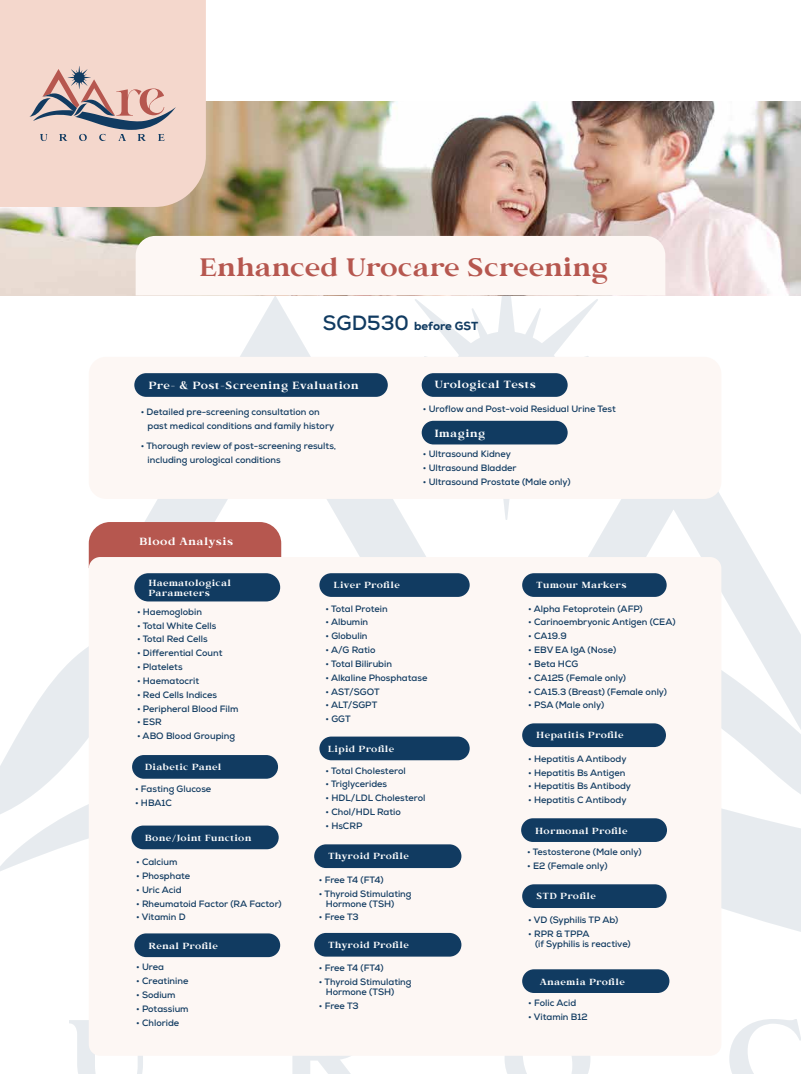
<style>
.page{position:relative;width:801px;height:1074px;background:#fff}
.page>*{position:absolute;margin:0;border:0;box-sizing:border-box;transform-origin:0 0}
.t1{font:700 25px "Bosca";letter-spacing:-.015em;color:#b6574f}
.t2{font:800 11.7px "Nexa";color:#113b61}
.t3{font:700 10.4px "Bosca";letter-spacing:.035em;color:#fff}
.t4{font:700 9.2px/10px "Nexa";color:#113b61}
.t5{font:700 8.8px/10.5px "Bosca";letter-spacing:.025em;color:#fff}
.s1{font-weight:700;font-size:20.6px}
</style>
<div class="page">
<svg style="left:69px;top:1020px;width:74px;height:53px"></svg>
<svg style="left:292px;top:1055px;width:60px;height:18px"></svg>
<svg style="left:504px;top:1055px;width:86px;height:18px"></svg>
<svg style="left:729px;top:1019px;width:72px;height:54px"></svg>
<svg style="left:7px;top:646px;width:82px;height:107px;fill:#e7ebef"></svg>
<svg style="left:721px;top:816px;width:80px;height:116px;fill:#e7ebef"></svg>
<svg style="left:0;top:753px;width:89px;height:118px"></svg>
<svg style="left:665px;top:492px;width:136px;height:145px"></svg>
<svg style="left:721px;top:637px;width:80px;height:179px;fill:#e7ebef"></svg>
<div style="left:89px;top:557px;width:632px;height:498px;background:#fdf7f4;border-radius:11px"></div>
<div style="left:319px;top:573px;width:151px;height:24px;background:#113b61;border-radius:12px"></div>
<div style="left:521px;top:818px;width:146px;height:24px;background:#113b61;border-radius:12px"></div>
<div style="left:522px;top:969px;width:147px;height:23px;background:#113b61;border-radius:12px"></div>
<div style="left:522px;top:573px;width:144px;height:24px;background:#113b61;border-radius:12px"></div>
<div style="left:522px;top:884px;width:144px;height:24px;background:#113b61;border-radius:12px"></div>
<div style="left:314px;top:844px;width:147px;height:24px;background:#113b61;border-radius:12px"></div>
<div style="left:314px;top:932px;width:147px;height:24px;background:#113b61;border-radius:12px"></div>
<div style="left:522px;top:723px;width:144px;height:24px;background:#113b61;border-radius:12px"></div>
<div style="left:319px;top:736px;width:151px;height:24px;background:#113b61;border-radius:12px"></div>
<div style="left:131px;top:825px;width:148px;height:24px;background:#113b61;border-radius:12px"></div>
<div style="left:132px;top:755px;width:146px;height:23px;background:#113b61;border-radius:12px"></div>
<div style="left:134px;top:573px;width:146px;height:28px;background:#113b61;border-radius:14px"></div>
<img style="left:0;top:102px;width:801px;height:193px">
<svg style="left:89px;top:236px;width:576px;height:339px"></svg>
<div style="left:89px;top:357px;width:632px;height:142px;background:#fdf7f4;border-radius:17px"></div>
<div style="left:134px;top:373px;width:254px;height:24px;background:#113b61;border-radius:12px"></div>
<div style="left:422px;top:373px;width:146px;height:24px;background:#113b61;border-radius:12px"></div>
<div style="left:422px;top:421px;width:146px;height:23px;background:#113b61;border-radius:12px"></div>
<div style="left:134px;top:933px;width:146px;height:24px;background:#113b61;border-radius:12px"></div>
<div style="left:0;top:0;width:206px;height:207px;background:#f4d7cc"></div>
<svg style="left:29px;top:66px;width:147px;height:75px;background:#cdb4b1"></svg>
<h1 class="t1" style="left:199px;top:253px;width:411px">Enhanced Urocare Screening</h1>
<p class="t2" style="left:323px;top:319px;width:157px"><span class="s1">SGD530</span> before GST</p>
<p class="t3" style="left:148px;top:379px;width:212px">Pre- &amp; Post-Screening Evaluation</p>
<p class="t3" style="left:434px;top:378px;width:103px">Urological Tests</p>
<p class="t4" style="left:148px;top:405px;width:188px;line-height:13.8px;text-indent:-7px">• Detailed pre-screening consultation on past medical conditions and family history</p>
<p class="t4" style="left:148px;top:439px;width:190px;line-height:13.8px;text-indent:-7px">• Thorough review of post-screening results, including urological conditions</p>
<p class="t4" style="left:423px;top:404px;width:195px">• Uroflow and Post-void Residual Urine Test</p>
<p class="t3" style="left:434px;top:427px;width:52px">Imaging</p>
<p class="t4" style="left:423px;top:449px;width:90px">• Ultrasound Kidney</p>
<p class="t4" style="left:423px;top:463px;width:95px">• Ultrasound Bladder</p>
<p class="t4" style="left:423px;top:477px;width:149px">• Ultrasound Prostate (Male only)</p>
<p class="t3" style="left:139px;top:535px;width:95px">Blood Analysis</p>
<p class="t5" style="left:148px;top:577px;width:84px">Haematological<br>Parameters</p>
<p class="t5" style="left:333px;top:579px;width:68px">Liver Profile</p>
<p class="t5" style="left:536px;top:579px;width:92px">Tumour Markers</p>
<p class="t4" style="left:137px;top:606px;width:67px">• Haemoglobin</p>
<p class="t4" style="left:137px;top:620px;width:81px">• Total White Cells</p>
<p class="t4" style="left:137px;top:634px;width:72px">• Total Red Cells</p>
<p class="t4" style="left:137px;top:648px;width:87px">• Differential Count</p>
<p class="t4" style="left:137px;top:662px;width:47px">• Platelets</p>
<p class="t4" style="left:137px;top:675px;width:64px">• Haematocrit</p>
<p class="t4" style="left:137px;top:689px;width:81px">• Red Cells Indices</p>
<p class="t4" style="left:137px;top:703px;width:103px">• Peripheral Blood Film</p>
<p class="t4" style="left:137px;top:717px;width:26px">• ESR</p>
<p class="t4" style="left:137px;top:731px;width:100px">• ABO Blood Grouping</p>
<p class="t5" style="left:145px;top:761px;width:78px">Diabetic Panel</p>
<p class="t4" style="left:135px;top:784px;width:78px">• Fasting Glucose</p>
<p class="t4" style="left:135px;top:797px;width:39px">• HBA1C</p>
<p class="t5" style="left:145px;top:832px;width:108px">Bone/Joint Function</p>
<p class="t4" style="left:136px;top:857px;width:43px">• Calcium</p>
<p class="t4" style="left:136px;top:870px;width:56px">• Phosphate</p>
<p class="t4" style="left:136px;top:884px;width:47px">• Uric Acid</p>
<p class="t4" style="left:136px;top:898px;width:147px">• Rheumatoid Factor (RA Factor)</p>
<p class="t4" style="left:136px;top:912px;width:51px">• Vitamin D</p>
<p class="t5" style="left:148px;top:940px;width:71px">Renal Profile</p>
<p class="t4" style="left:136px;top:962px;width:29px">• Urea</p>
<p class="t4" style="left:136px;top:975px;width:54px">• Creatinine</p>
<p class="t4" style="left:136px;top:989px;width:41px">• Sodium</p>
<p class="t4" style="left:136px;top:1003px;width:54px">• Potassium</p>
<p class="t4" style="left:136px;top:1017px;width:45px">• Chloride</p>
<p class="t4" style="left:325px;top:603px;width:64px">• Total Protein</p>
<p class="t4" style="left:325px;top:617px;width:44px">• Albumin</p>
<p class="t4" style="left:325px;top:631px;width:44px">• Globulin</p>
<p class="t4" style="left:325px;top:645px;width:51px">• A/G Ratio</p>
<p class="t4" style="left:325px;top:658px;width:68px">• Total Bilirubin</p>
<p class="t4" style="left:325px;top:672px;width:103px">• Alkaline Phosphatase</p>
<p class="t4" style="left:325px;top:686px;width:56px">• AST/SGOT</p>
<p class="t4" style="left:325px;top:700px;width:53px">• ALT/SGPT</p>
<p class="t4" style="left:325px;top:714px;width:27px">• GGT</p>
<p class="t5" style="left:328px;top:744px;width:68px">Lipid Profile</p>
<p class="t4" style="left:325px;top:765px;width:82px">• Total Cholesterol</p>
<p class="t4" style="left:325px;top:779px;width:63px">• Triglycerides</p>
<p class="t4" style="left:325px;top:793px;width:102px">• HDL/LDL Cholesterol</p>
<p class="t4" style="left:325px;top:806px;width:77px">• Chol/HDL Ratio</p>
<p class="t4" style="left:325px;top:820px;width:38px">• HsCRP</p>
<p class="t5" style="left:328px;top:850px;width:82px">Thyroid Profile</p>
<p class="t4" style="left:319px;top:874px;width:66px">• Free T4 (FT4)</p>
<p class="t4" style="left:326px;top:888px;width:87px;text-indent:-7px">• Thyroid Stimulating<br>Hormone (TSH)</p>
<p class="t4" style="left:319px;top:912px;width:41px">• Free T3</p>
<p class="t5" style="left:328px;top:939px;width:82px">Thyroid Profile</p>
<p class="t4" style="left:319px;top:963px;width:66px">• Free T4 (FT4)</p>
<p class="t4" style="left:326px;top:976px;width:87px;text-indent:-7px">• Thyroid Stimulating<br>Hormone (TSH)</p>
<p class="t4" style="left:319px;top:1000px;width:41px">• Free T3</p>
<p class="t4" style="left:528px;top:603px;width:116px">• Alpha Fetoprotein (AFP)</p>
<p class="t4" style="left:528px;top:617px;width:149px">• Carinoembryonic Antigen (CEA)</p>
<p class="t4" style="left:528px;top:631px;width:40px">• CA19.9</p>
<p class="t4" style="left:528px;top:645px;width:89px">• EBV EA IgA (Nose)</p>
<p class="t4" style="left:528px;top:658px;width:51px">• Beta HCG</p>
<p class="t4" style="left:528px;top:672px;width:99px">• CA125 (Female only)</p>
<p class="t4" style="left:528px;top:686px;width:140px">• CA15.3 (Breast) (Female only)</p>
<p class="t4" style="left:528px;top:700px;width:77px">• PSA (Male only)</p>
<p class="t5" style="left:536px;top:730px;width:89px">Hepatitis Profile</p>
<p class="t4" style="left:528px;top:753px;width:100px">• Hepatitis A Antibody</p>
<p class="t4" style="left:528px;top:767px;width:99px">• Hepatitis Bs Antigen</p>
<p class="t4" style="left:528px;top:781px;width:104px">• Hepatitis Bs Antibody</p>
<p class="t4" style="left:528px;top:795px;width:100px">• Hepatitis C Antibody</p>
<p class="t5" style="left:535px;top:825px;width:94px">Hormonal Profile</p>
<p class="t4" style="left:527px;top:847px;width:116px">• Testosterone (Male only)</p>
<p class="t4" style="left:527px;top:860px;width:82px">• E2 (Female only)</p>
<p class="t5" style="left:536px;top:890px;width:61px">STD Profile</p>
<p class="t4" style="left:528px;top:914px;width:91px">• VD (Syphilis TP Ab)</p>
<p class="t4" style="left:535px;top:928px;width:97px;text-indent:-7px">• RPR &amp; TPPA<br>(if Syphilis is reactive)</p>
<p class="t5" style="left:540px;top:976px;width:87px">Anaemia Profile</p>
<p class="t4" style="left:528px;top:998px;width:49px">• Folic Acid</p>
<p class="t4" style="left:528px;top:1011px;width:61px">• Vitamin B12</p>
</div>
